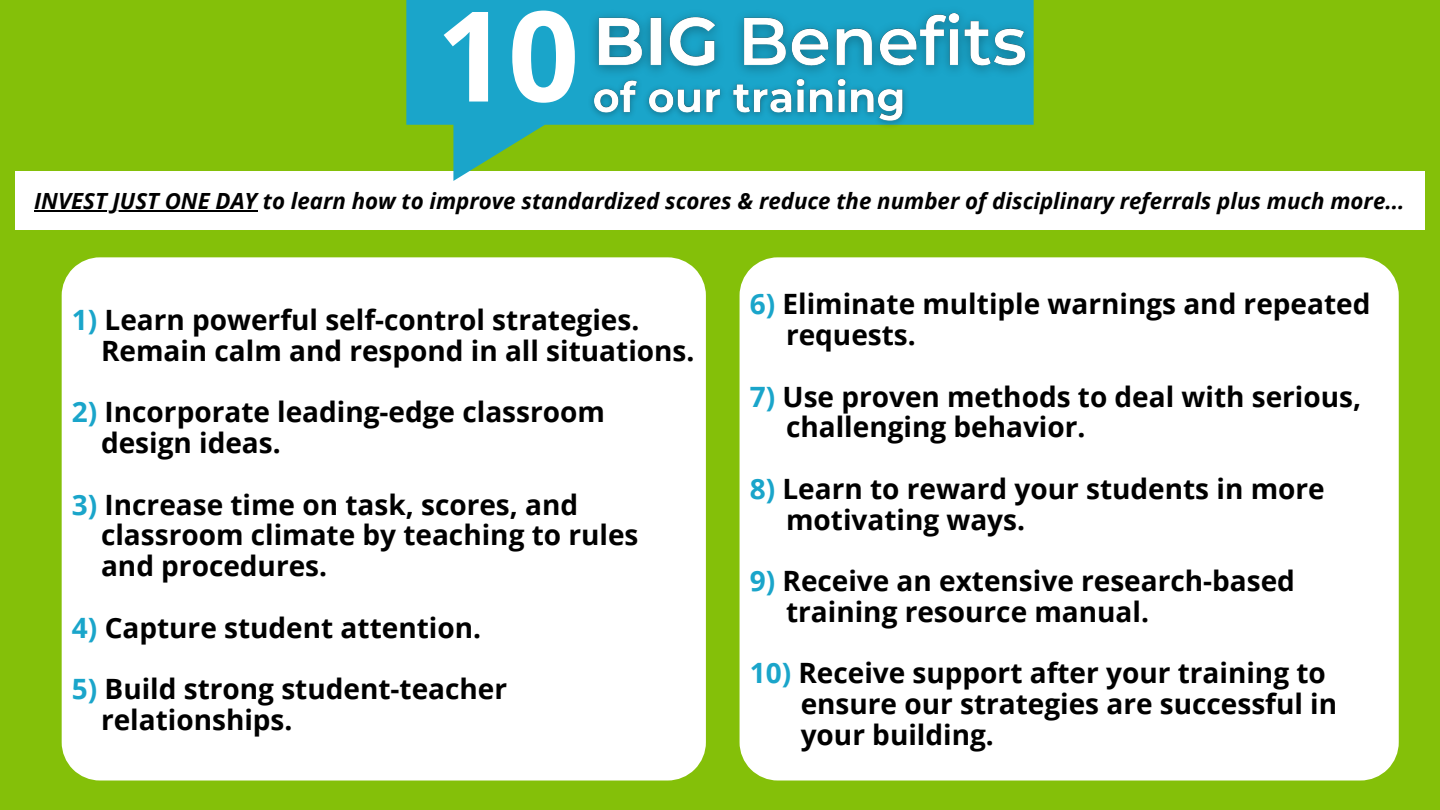
<style>
.page{position:relative;width:1440px;height:810px;background:#84c009}
.page>*{position:absolute;margin:0;border:0;box-sizing:border-box;transform-origin:0 0}
.t1{font:700 125.4px "Open Sans";color:#fff}
.t2{font:700 28px "Open Sans";color:#000}
.t3{font:italic 700 22.3px "Open Sans";color:#000}
.s1{color:#1aa5ca}
</style>
<div class="page">
<div style="left:15px;top:171px;width:1410px;height:59px;background:#fff"></div>
<hr style="left:34px;top:211px;width:224px;height:1px;background:#000">
<svg style="left:406px;top:0;width:627px;height:181px"></svg>
<div style="left:62px;top:257px;width:644px;height:524px;background:#fff"></div>
<img style="left:576px;top:0;width:458px;height:102px">
<img style="left:582px;top:63px;width:334px;height:72px">
<div style="left:740px;top:257px;width:659px;height:524px;background:#fff"></div>
<p class="t1" style="left:436px;top:-32px;width:144px">10</p>
<p class="t3" style="left:34px;top:185px;width:1372px">INVEST JUST ONE DAY to learn how to improve standardized scores &amp; reduce the number of disciplinary referrals plus much more...</p>
<p class="t2" style="left:72px;top:300px;width:569px"><span class="s1">1)</span> Learn powerful self-control strategies.</p>
<p class="t2" style="left:101px;top:331px;width:595px">Remain calm and respond in all situations.</p>
<p class="t2" style="left:72px;top:392px;width:534px"><span class="s1">2)</span> Incorporate leading-edge classroom</p>
<p class="t2" style="left:101px;top:423px;width:181px">design ideas.</p>
<p class="t2" style="left:72px;top:485px;width:508px"><span class="s1">3)</span> Increase time on task, scores, and</p>
<p class="t2" style="left:101px;top:515px;width:539px">classroom climate by teaching to rules</p>
<p class="t2" style="left:101px;top:546px;width:228px">and procedures.</p>
<p class="t2" style="left:72px;top:608px;width:411px"><span class="s1">4)</span> Capture student attention.</p>
<p class="t2" style="left:72px;top:669px;width:437px"><span class="s1">5)</span> Build strong student-teacher</p>
<p class="t2" style="left:101px;top:700px;width:193px">relationships.</p>
<p class="t2" style="left:750px;top:284px;width:622px"><span class="s1">6)</span> Eliminate multiple warnings and repeated</p>
<p class="t2" style="left:786px;top:315px;width:131px">requests.</p>
<p class="t2" style="left:750px;top:377px;width:613px"><span class="s1">7)</span> Use proven methods to deal with serious,</p>
<p class="t2" style="left:786px;top:407px;width:301px">challenging behavior.</p>
<p class="t2" style="left:750px;top:469px;width:576px"><span class="s1">8)</span> Learn to reward your students in more</p>
<p class="t2" style="left:786px;top:500px;width:241px">motivating ways.</p>
<p class="t2" style="left:750px;top:561px;width:547px"><span class="s1">9)</span> Receive an extensive research-based</p>
<p class="t2" style="left:786px;top:592px;width:365px">training resource manual.</p>
<p class="t2" style="left:750px;top:653px;width:578px"><span class="s1">10)</span> Receive support after your training to</p>
<p class="t2" style="left:801px;top:684px;width:538px">ensure our strategies are successful in</p>
<p class="t2" style="left:801px;top:715px;width:195px">your building.</p>
</div>
